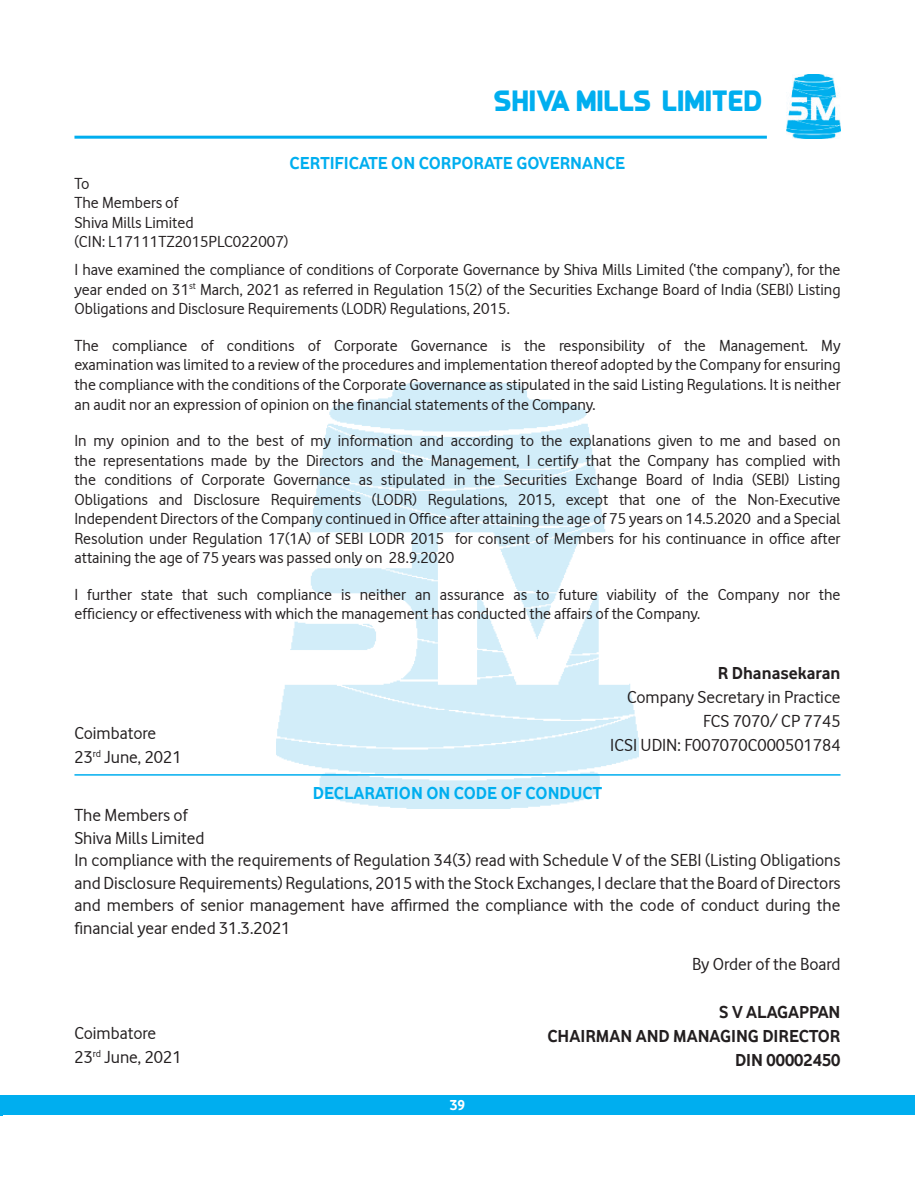
<style>
.page{position:relative;width:915px;height:1191px;background:#fff}
.page>*{position:absolute;margin:0;border:0;box-sizing:border-box;transform-origin:0 0}
.t1{font:30px "Queenof Camelot 2.0";color:#00aeef}
.t2{font:18px/22.5px "Vodafone Rg";color:#231f20}
.t3{font:700 18px/24px "Vodafone Rg";color:#231f20;text-align:right}
.t4{font:700 18px "Vodafone Rg";color:#00aeef}
.t5{font:16.5px/19.5px "Vodafone Rg";color:#231f20;text-align:justify}
.t6{font:700 15px "Vodafone Rg";color:#fff}
</style>
<div class="page">
<hr style="left:74px;top:136px;width:692px;height:3px;background:#00aeef">
<img style="left:786px;top:75px;width:54px;height:64px">
<div style="left:0;top:1095px;width:914px;height:20px;background:#00aeef"></div>
<img style="left:276px;top:383px;width:362px;height:425px">
<hr style="left:74px;top:774px;width:766px;height:1px;background:#00aeef">
<h1 class="t1" style="left:494px;top:82px;width:270px">SHIVA MILLS LIMITED</h1>
<p class="t4" style="left:289px;top:153px;width:337px">CERTIFICATE ON CORPORATE GOVERNANCE</p>
<p class="t5" style="left:74px;top:173px;width:215px;text-align:left">To<br>The Members of<br>Shiva Mills Limited<br>(CIN: L17111TZ2015PLC022007)</p>
<p class="t5" style="left:74px;top:260px;width:767px">I have examined the compliance of conditions of Corporate Governance by Shiva Mills Limited (‘the company’), for the year ended on 31<sup>st</sup> March, 2021 as referred in Regulation 15(2) of the Securities Exchange Board of India (SEBI) Listing Obligations and Disclosure Requirements (LODR) Regulations, 2015.</p>
<p class="t5" style="left:74px;top:335px;width:767px">The compliance of conditions of Corporate Governance is the responsibility of the Management. My examination was limited to a review of the procedures and implementation thereof adopted by the Company for ensuring the compliance with the conditions of the Corporate Governance as stipulated in the said Listing Regulations. It is neither an audit nor an expression of opinion on the financial statements of the Company.</p>
<p class="t5" style="left:74px;top:431px;width:767px">In my opinion and to the best of my information and according to the explanations given to me and based on the representations made by the Directors and the Management, I certify that the Company has complied with the conditions of Corporate Governance as stipulated in the Securities Exchange Board of India (SEBI) Listing Obligations and Disclosure Requirements (LODR) Regulations, 2015, except that one of the Non-Executive Independent Directors of the Company continued in Office after attaining the age of 75 years on 14.5.2020 and a Special Resolution under Regulation 17(1A) of SEBI LODR 2015 for consent of Members for his continuance in office after attaining the age of 75 years was passed only on 28.9.2020</p>
<p class="t5" style="left:74px;top:584px;width:767px">I further state that such compliance is neither an assurance as to future viability of the Company nor the efficiency or effectiveness with which the management has conducted the affairs of the Company.</p>
<p class="t2" style="left:74px;top:721px;width:109px;line-height:24px">Coimbatore<br>23<sup>rd</sup> June, 2021</p>
<p class="t3" style="left:717px;top:660px;width:124px">R Dhanasekaran</p>
<p class="t2" style="left:610px;top:684px;width:232px;line-height:24px;text-align:right">Company Secretary in Practice<br>FCS 7070/ CP 7745<br>ICSI UDIN: F007070C000501784</p>
<p class="t4" style="left:312px;top:782px;width:291px">DECLARATION ON CODE OF CONDUCT</p>
<p class="t2" style="left:74px;top:803px;width:767px">The Members of<br>Shiva Mills Limited<br>In compliance with the requirements of Regulation 34(3) read with Schedule V of the SEBI (Listing Obligations and Disclosure Requirements) Regulations, 2015 with the Stock Exchanges, I declare that the Board of Directors and members of senior management have affirmed the compliance with the code of conduct during the financial year ended 31.3.2021</p>
<p class="t2" style="left:692px;top:953px;width:150px">By Order of the Board</p>
<p class="t3" style="left:547px;top:1000px;width:294px">S V ALAGAPPAN<br>CHAIRMAN AND MANAGING DIRECTOR<br>DIN 00002450</p>
<p class="t2" style="left:74px;top:1021px;width:109px;line-height:24px">Coimbatore<br>23<sup>rd</sup> June, 2021</p>
<p class="t6" style="left:449px;top:1096px;width:17px">39</p>
</div>
